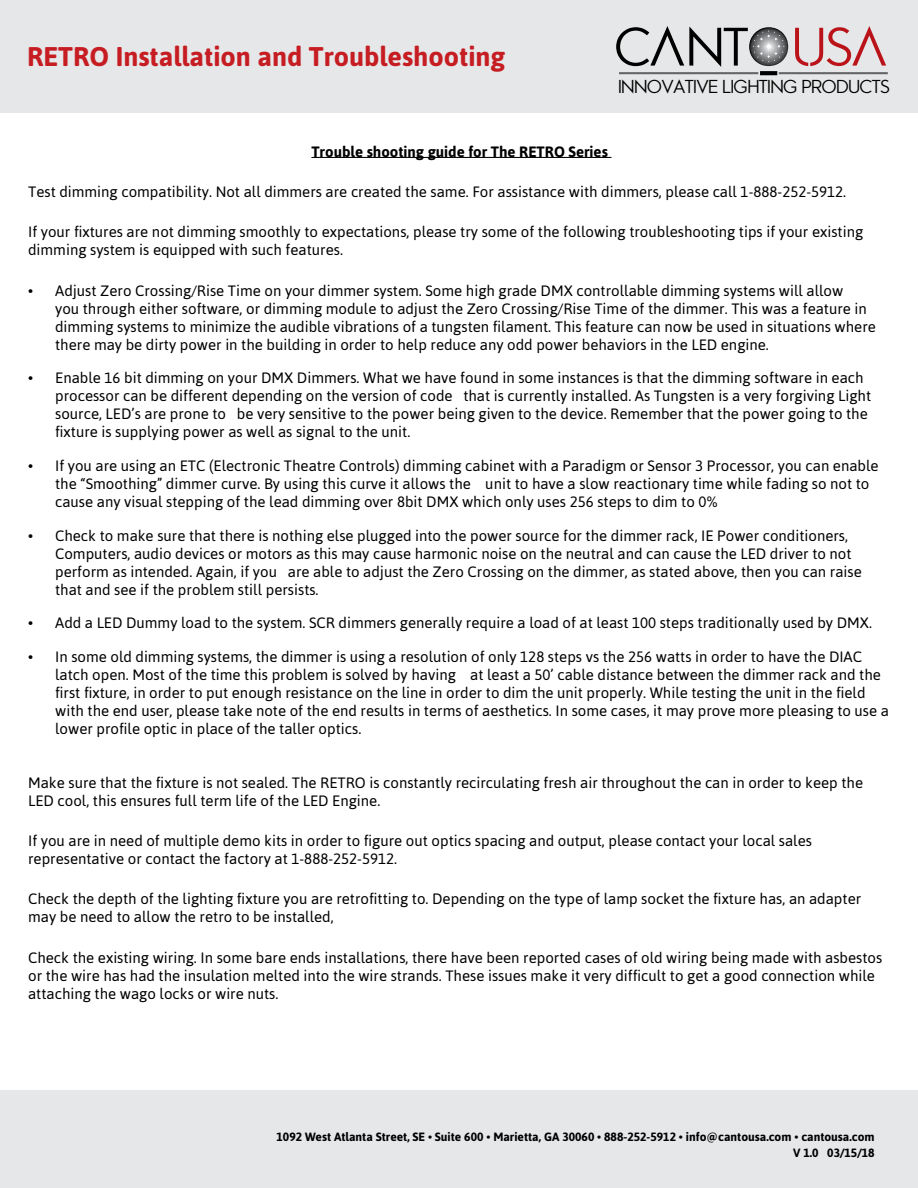
<style>
.page{position:relative;width:918px;height:1188px;background:#fff}
.page>*{position:absolute;margin:0;border:0;box-sizing:border-box;transform-origin:0 0}
.t1{font:700 27px "Asap";color:#c61d23}
.t2{font:18px "Pasajero";color:#000}
.t3{font:15px/18px "Asap";color:#000}
.t4{font:700 15px "Asap";color:#000}
.t5{font:700 12px "Asap";color:#000}
</style>
<div class="page">
<div style="left:0;top:0;width:918px;height:112px;background:#e6e7e8"></div>
<div style="left:0;top:1091px;width:918px;height:97px;background:#e6e7e8"></div>
<hr style="left:311px;top:157px;width:300px;height:1px;background:#000">
<svg style="left:795px;top:26px;width:91px;height:40px"></svg>
<svg style="left:616px;top:26px;width:172px;height:41px"></svg>
<hr style="left:619px;top:72px;width:139px;height:2px;background:#636466">
<hr style="left:779px;top:72px;width:109px;height:2px;background:#636466">
<svg style="left:760px;top:71px;width:17px;height:4px"></svg>
<h1 class="t1" style="left:27px;top:40px;width:480px">RETRO Installation and Troubleshooting</h1>
<p class="t2" style="left:618px;top:76px;width:273px">INNOVATIVE LIGHTING PRODUCTS</p>
<p class="t4" style="left:311px;top:143px;width:298px">Trouble shooting guide for The RETRO Series</p>
<p class="t3" style="left:28px;top:182px;width:820px">Test dimming compatibility. Not all dimmers are created the same. For assistance with dimmers, please call 1-888-252-5912.</p>
<p class="t3" style="left:28px;top:223px;width:837px">If your fixtures are not dimming smoothly to expectations, please try some of the following troubleshooting tips if your existing dimming system is equipped with such features.</p>
<p class="t3" style="left:55px;top:281px;width:822px;text-indent:-27px">• Adjust Zero Crossing/Rise Time on your dimmer system. Some high grade DMX controllable dimming systems will allow<br>you through either software, or dimming module to adjust the Zero Crossing/Rise Time of the dimmer. This was a feature in dimming systems to minimize the audible vibrations of a tungsten filament. This feature can now be used in situations where there may be dirty power in the building in order to help reduce any odd power behaviors in the LED engine.</p>
<p class="t3" style="left:55px;top:369px;width:818px;text-indent:-27px">• Enable 16 bit dimming on your DMX Dimmers. What we have found in some instances is that the dimming software in each processor can be different depending on the version of code that is currently installed. As Tungsten is a very forgiving Light source, LED’s are prone to be very sensitive to the power being given to the device. Remember that the power going to the fixture is supplying power as well as signal to the unit.</p>
<p class="t3" style="left:55px;top:456px;width:825px;text-indent:-27px">• If you are using an ETC (Electronic Theatre Controls) dimming cabinet with a Paradigm or Sensor 3 Processor, you can enable the “Smoothing” dimmer curve. By using this curve it allows the unit to have a slow reactionary time while fading so not to cause any visual stepping of the lead dimming over 8bit DMX which only uses 256 steps to dim to 0%</p>
<p class="t3" style="left:55px;top:526px;width:808px;text-indent:-27px">• Check to make sure that there is nothing else plugged into the power source for the dimmer rack, IE Power conditioners, Computers, audio devices or motors as this may cause harmonic noise on the neutral and can cause the LED driver to not perform as intended. Again, if you are able to adjust the Zero Crossing on the dimmer, as stated above, then you can raise that and see if the problem still persists.</p>
<p class="t3" style="left:28px;top:614px;width:845px">• Add a LED Dummy load to the system. SCR dimmers generally require a load of at least 100 steps traditionally used by DMX.</p>
<p class="t3" style="left:55px;top:647px;width:835px;text-indent:-27px">• In some old dimming systems, the dimmer is using a resolution of only 128 steps vs the 256 watts in order to have the DIAC latch open. Most of the time this problem is solved by having at least a 50’ cable distance between the dimmer rack and the first fixture, in order to put enough resistance on the line in order to dim the unit properly. While testing the unit in the field with the end user, please take note of the end results in terms of aesthetics. In some cases, it may prove more pleasing to use a lower profile optic in place of the taller optics.</p>
<p class="t3" style="left:28px;top:773px;width:837px">Make sure that the fixture is not sealed. The RETRO is constantly recirculating fresh air throughout the can in order to keep the<br>LED cool, this ensures full term life of the LED Engine.</p>
<p class="t3" style="left:28px;top:832px;width:785px">If you are in need of multiple demo kits in order to figure out optics spacing and output, please contact your local sales representative or contact the factory at 1-888-252-5912.</p>
<p class="t3" style="left:28px;top:890px;width:835px">Check the depth of the lighting fixture you are retrofitting to. Depending on the type of lamp socket the fixture has, an adapter may be need to allow the retro to be installed,</p>
<p class="t3" style="left:28px;top:948px;width:856px">Check the existing wiring. In some bare ends installations, there have been reported cases of old wiring being made with asbestos or the wire has had the insulation melted into the wire strands. These issues make it very difficult to get a good connection while attaching the wago locks or wire nuts.</p>
<p class="t5" style="left:277px;top:1130px;width:600px">1092 West Atlanta Street, SE • Suite 600 • Marietta, GA 30060 • 888-252-5912 • info@cantousa.com • cantousa.com</p>
<p class="t5" style="left:793px;top:1146px;width:83px">V 1.0 03/15/18</p>
</div>
